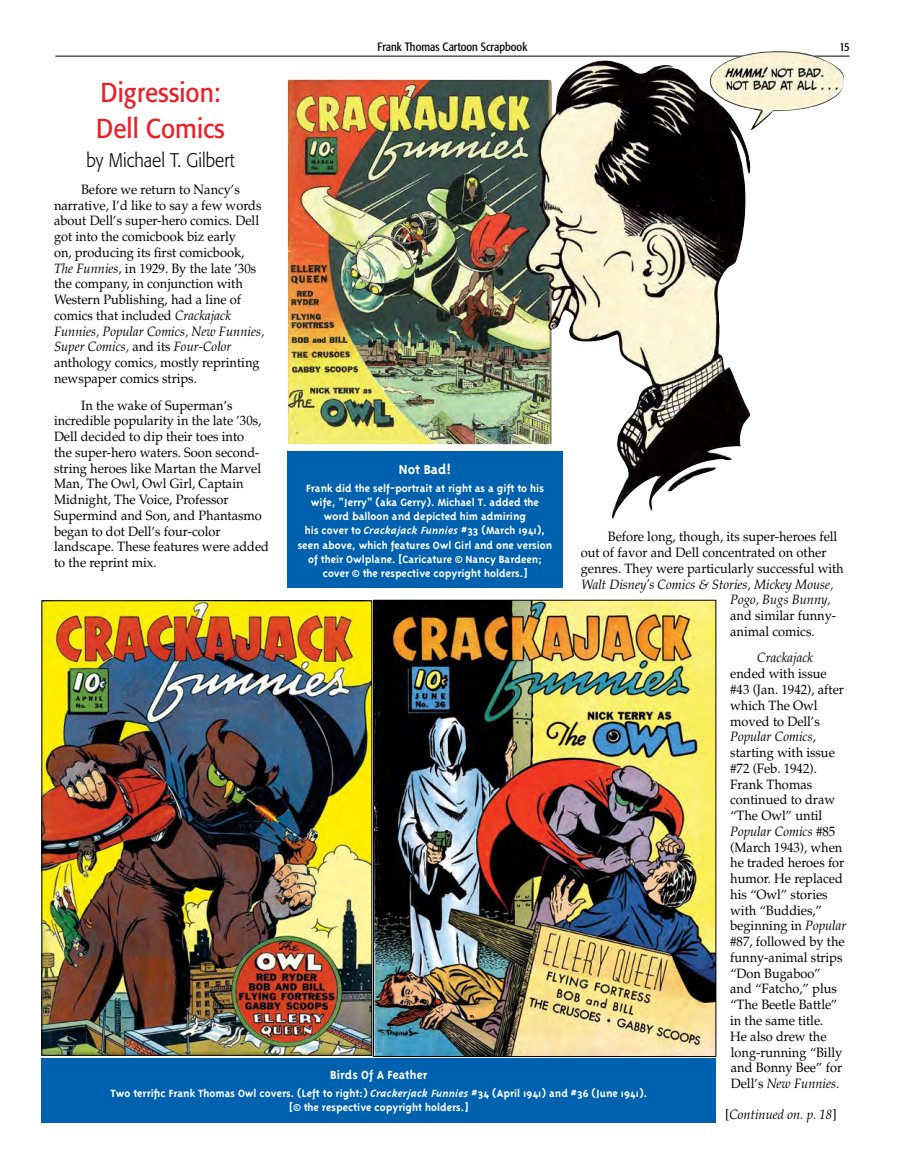
<style>
.page{position:relative;width:905px;height:1175px;background:#fff}
.page>*{position:absolute;margin:0;border:0;box-sizing:border-box;transform-origin:0 0}
.t1{font:27px/36px "Formata";color:#ed1d24;scale:.9 1}
.t2{font:300 19.5px "Formata";color:#000;scale:.9 1}
.t3{font:700 15px "Triplex";color:#fff}
.t4{font:13.5px/15.8px "Palatino";color:#000;scale:.95 1}
.t5{font:italic 13.5px/15.8px "Palatino";color:#000;text-align:right;scale:.95 1}
.t6{font:700 13.5px "Triplex";letter-spacing:.005em;color:#fff}
.t7{font:700 12px/14.2px "Triplex";color:#fff;text-align:center}
.t8{font:condensed 12px "Formata";color:#000}
.s1{font-style:italic}
.s2{font-style:normal}
</style>
<div class="page">
<hr style="left:55px;top:56px;width:794px;height:1px;background:#000">
<img style="left:288px;top:51px;width:562px;height:467px">
<img style="left:42px;top:600px;width:331px;height:456px">
<div style="left:41px;top:600px;width:331px;height:455px;border:1px solid #000"></div>
<img style="left:375px;top:602px;width:339px;height:453px">
<div style="left:373px;top:600px;width:343px;height:457px;border:1px solid #000"></div>
<div style="left:287px;top:451px;width:275px;height:137px;background:#0061af"></div>
<div style="left:42px;top:1057px;width:674px;height:65px;background:#0061af"></div>
<p class="t8" style="left:377px;top:40px;width:151px">Frank Thomas Cartoon Scrapbook</p>
<p class="t8" style="left:839px;top:40px;width:12px">15</p>
<h1 class="t1" style="left:96px;top:75px;width:144px">Digression:<br>Dell Comics</h1>
<h2 class="t2" style="left:86px;top:149px;width:166px">by Michael T. Gilbert</h2>
<p class="t4" style="left:54px;top:182px;width:223px;text-indent:27px">Before we return to Nancy’s narrative, I’d like to say a few words about Dell’s super-hero comics. Dell got into the comicbook biz early<br>on, producing its first comicbook, <span class="s1">The Funnies,</span> in 1929. By the late ’30s the company, in conjunction with Western Publishing, had a line of comics that included <span class="s1">Crackajack Funnies, Popular Comics, New Funnies, Super Comics,</span> and its <span class="s1">Four-Color </span>anthology comics, mostly reprinting newspaper comics strips.</p>
<p class="t4" style="left:54px;top:397px;width:228px;text-indent:27px">In the wake of Superman’s incredible popularity in the late ’30s,<br>Dell decided to dip their toes into<br>the super-hero waters. Soon second&shy;string heroes like Martan the Marvel<br>Man, The Owl, Owl Girl, Captain<br>Midnight, The Voice, Professor<br>Supermind and Son, and Phantasmo began to dot Dell’s four-color landscape. These features were added to the reprint mix.</p>
<p class="t3" style="left:399px;top:460px;width:54px">Not Bad!</p>
<p class="t7" style="left:298px;top:480px;width:256px">Frank did the self-portrait at right as a gift to his wife, “Jerry“ (aka Gerry). Michael T. added the word balloon and depicted him admiring<br>his cover to <span class="s1">Crackajack Funnies</span> #33 (March 1941), seen above, which features Owl Girl and one version of their Owlplane. [Caricature © Nancy Bardeen; cover © the respective copyright holders.]</p>
<p class="t4" style="left:581px;top:529px;width:278px;text-indent:27px">Before long, though, its super-heroes fell out of favor and Dell concentrated on other genres. They were particularly successful with</p>
<p class="t5" style="left:581px;top:576px;width:267px">Walt Disney’s Comics &amp; Stories, Mickey Mouse,<br>Pogo, Bugs Bunny,</p>
<p class="t4" style="left:730px;top:608px;width:113px">and similar funny&shy;animal comics.</p>
<p class="t5" style="left:757px;top:650px;width:60px">Crackajack</p>
<p class="t4" style="left:730px;top:666px;width:124px">ended with issue #43 (Jan. 1942), after which The Owl moved to Dell’s<br><span class="s1">Popular Comics</span>, starting with issue #72 (Feb. 1942).<br>Frank Thomas continued to draw “The Owl” until<br><span class="s1">Popular Comics</span> #85 (March 1943), when he traded heroes for humor. He replaced his “Owl” stories with “Buddies,” beginning in <span class="s1">Popular </span>#87, followed by the funny-animal strips “Don Bugaboo”<br>and “Fatcho,” plus “The Beetle Battle” in the same title.<br>He also drew the long-running “Billy and Bonny Bee” for<br>Dell’s <span class="s1">New Funnies.</span></p>
<p class="t6" style="left:330px;top:1067px;width:99px">Birds Of A Feather</p>
<p class="t7" style="left:110px;top:1086px;width:538px">Two terrific Frank Thomas Owl covers. (Left to right:) <span class="s1">Crackerjack Funnies</span> #34 (April 1941) and #36 (June 1941). [© the respective copyright holders.]</p>
<p class="t5" style="left:725px;top:1106px;width:119px"><span class="s2">[</span>Continued on. p. 18<span class="s2">]</span></p>
</div>
